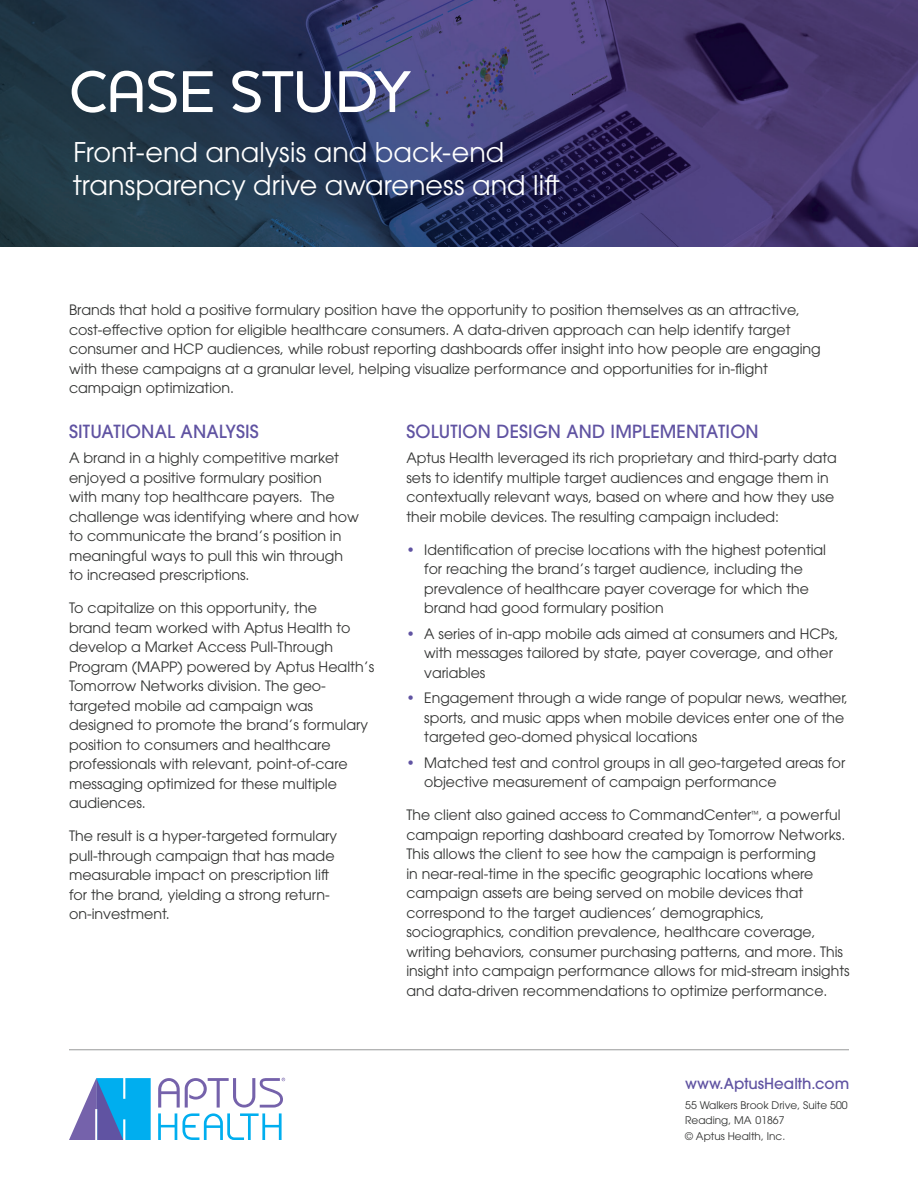
<style>
.page{position:relative;width:918px;height:1188px;background:#fff}
.page>*{position:absolute;margin:0;border:0;box-sizing:border-box;transform-origin:0 0}
.t1{font:500 60px "Houschka";letter-spacing:-.005em;color:#fff}
.Subtitle{font:27px/33px "ITC Avant Garde Pro";color:#fff}
.Subhead{font:500 18px "ITC Avant Garde Pro";letter-spacing:.01em;color:#6053a2}
.Footnote{font:500 15px "ITC Avant Garde Pro";color:#6053a2}
.Body{font:14.25px/19.5px "ITC Avant Garde Pro";color:#323332}
.Footnote-2{font:10.5px/15px "ITC Avant Garde Pro";color:#323332}
.s1{color:#6053a2}
</style>
<div class="page">
<img style="left:0;top:0;width:918px;height:247px">
<svg style="left:69px;top:1078px;width:82px;height:62px"></svg>
<svg style="left:158px;top:1078px;width:127px;height:62px"></svg>
<hr style="left:69px;top:1049px;width:780px;height:1px;background:#989999">
<p class="t1" style="left:69px;top:56px;width:342px">CASE STUDY</p>
<p class="Subtitle" style="left:73px;top:136px;width:488px">Front-end analysis and back-end transparency drive awareness and lift</p>
<p class="Body" style="left:69px;top:300px;width:753px">Brands that hold a positive formulary position have the opportunity to position themselves as an attractive, cost-effective option for eligible healthcare consumers. A data-driven approach can help identify target consumer and HCP audiences, while robust reporting dashboards offer insight into how people are engaging with these campaigns at a granular level, helping visualize performance and opportunities for in-flight campaign optimization.</p>
<p class="Subhead" style="left:69px;top:420px;width:191px">SITUATIONAL ANALYSIS</p>
<p class="Body" style="left:69px;top:448px;width:291px">A brand in a highly competitive market enjoyed a positive formulary position<br>with many top healthcare payers. The challenge was identifying where and how to communicate the brand’s position in meaningful ways to pull this win through to increased prescriptions.</p>
<p class="Body" style="left:69px;top:598px;width:307px">To capitalize on this opportunity, the<br>brand team worked with Aptus Health to develop a Market Access Pull-Through Program (MAPP) powered by Aptus Health’s Tomorrow Networks division. The geo&shy;targeted mobile ad campaign was designed to promote the brand’s formulary position to consumers and healthcare professionals with relevant, point-of-care messaging optimized for these multiple audiences.</p>
<p class="Body" style="left:69px;top:826px;width:270px">The result is a hyper-targeted formulary pull-through campaign that has made measurable impact on prescription lift for the brand, yielding a strong return&shy;on-investment.</p>
<p class="Subhead" style="left:406px;top:420px;width:354px">SOLUTION DESIGN AND IMPLEMENTATION</p>
<p class="Body" style="left:406px;top:448px;width:432px">Aptus Health leveraged its rich proprietary and third-party data sets to identify multiple target audiences and engage them in contextually relevant ways, based on where and how they use their mobile devices. The resulting campaign included:</p>
<p class="Body" style="left:424px;top:540px;width:403px;text-indent:-18px"><span class="s1">•</span> Identification of precise locations with the highest potential for reaching the brand’s target audience, including the prevalence of healthcare payer coverage for which the brand had good formulary position</p>
<p class="Body" style="left:424px;top:624px;width:416px;text-indent:-18px"><span class="s1">•</span> A series of in-app mobile ads aimed at consumers and HCPs, with messages tailored by state, payer coverage, and other variables</p>
<p class="Body" style="left:424px;top:688px;width:425px;text-indent:-18px"><span class="s1">•</span> Engagement through a wide range of popular news, weather, sports, and music apps when mobile devices enter one of the targeted geo-domed physical locations</p>
<p class="Body" style="left:424px;top:753px;width:423px;text-indent:-18px"><span class="s1">•</span> Matched test and control groups in all geo-targeted areas for objective measurement of campaign performance</p>
<p class="Body" style="left:406px;top:805px;width:445px">The client also gained access to CommandCenter<sup>™</sup>, a powerful campaign reporting dashboard created by Tomorrow Networks.<br>This allows the client to see how the campaign is performing<br>in near-real-time in the specific geographic locations where campaign assets are being served on mobile devices that correspond to the target audiences’ demographics, sociographics, condition prevalence, healthcare coverage, writing behaviors, consumer purchasing patterns, and more. This insight into campaign performance allows for mid-stream insights and data-driven recommendations to optimize performance.</p>
<p class="Footnote" style="left:685px;top:1074px;width:166px">www.AptusHealth.com</p>
<p class="Footnote-2" style="left:685px;top:1097px;width:164px">55 Walkers Brook Drive, Suite 500<br>Reading, MA 01867</p>
<p class="Footnote-2" style="left:685px;top:1129px;width:102px">© Aptus Health, Inc.</p>
</div>
